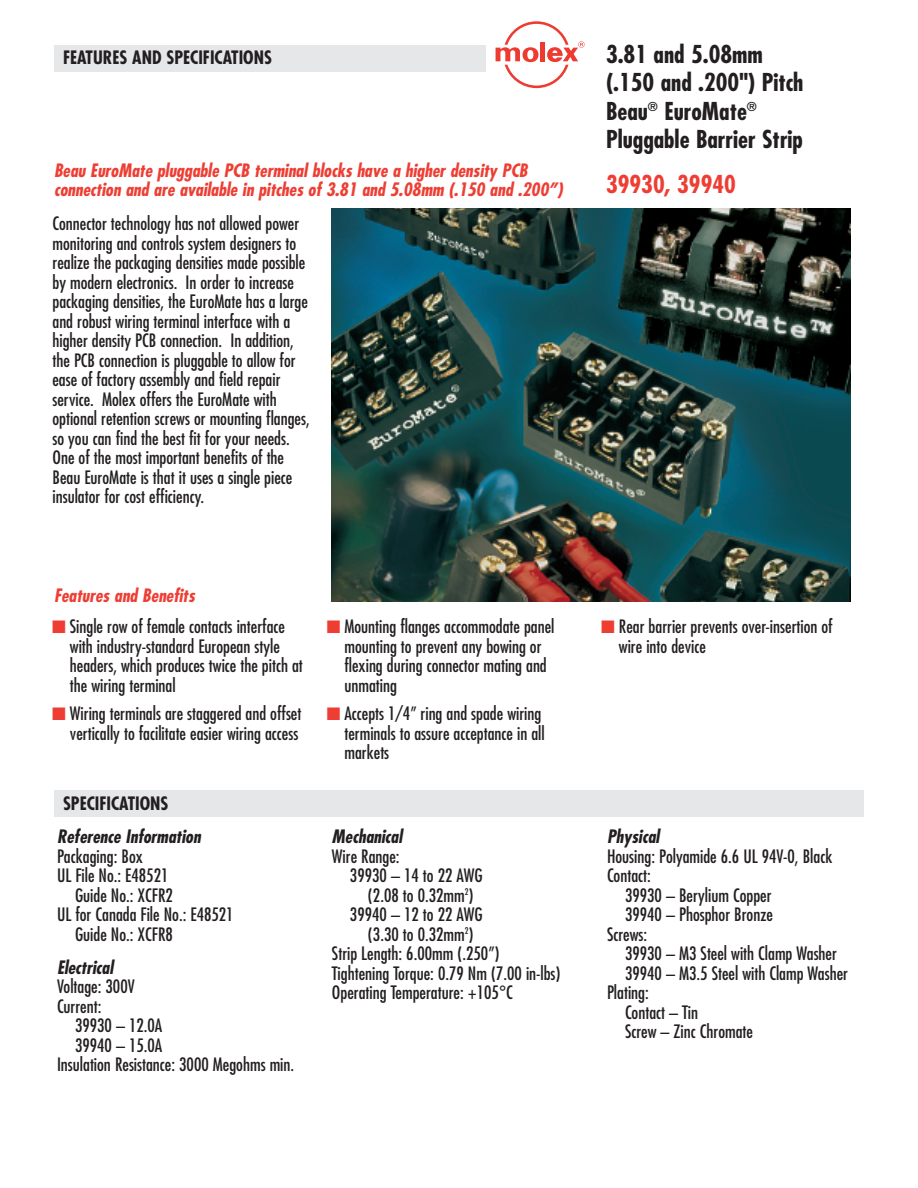
<style>
.page{position:relative;width:918px;height:1188px;background:#fff}
.page>*{position:absolute;margin:0;border:0;box-sizing:border-box;transform-origin:0 0}
.t1{font:700 condensed 24px/28.5px "Futura";color:#231f20}
.t2{font:700 condensed 24px "Futura";color:#ee3e34}
.t3{font:condensed 18px/19.5px "Futura";color:#231f20}
.t4{font:italic 700 condensed 18px/19.5px "Futura";color:#ee3e34}
.t5{font:italic 700 condensed 18px "Futura";color:#231f20}
.t6{font:700 condensed 18px "Futura";color:#231f20}
.s1{color:#ee3e34}
</style>
<div class="page">
<div style="left:54px;top:45px;width:432px;height:27px;background:#e6e7e9"></div>
<div style="left:54px;top:790px;width:810px;height:27px;background:#e6e7e9"></div>
<svg style="left:496px;top:21px;width:89px;height:67px"></svg>
<img style="left:332px;top:209px;width:519px;height:392px">
<p class="t6" style="left:63px;top:50px;width:211px">FEATURES AND SPECIFICATIONS</p>
<p class="t4" style="left:54px;top:162px;width:510px">Beau EuroMate pluggable PCB terminal blocks have a higher density PCB connection and are available in pitches of 3.81 and 5.08mm (.150 and .200”)</p>
<p class="t3" style="left:52px;top:215px;width:259px">Connector technology has not allowed power monitoring and controls system designers to realize the packaging densities made possible by modern electronics. In order to increase packaging densities, the EuroMate has a large and robust wiring terminal interface with a higher density PCB connection. In addition, the PCB connection is pluggable to allow for ease of factory assembly and field repair service. Molex offers the EuroMate with optional retention screws or mounting flanges, so you can find the best fit for your needs.<br>One of the most important benefits of the Beau EuroMate is that it uses a single piece insulator for cost efficiency.</p>
<p class="t4" style="left:54px;top:588px;width:142px">Features and Benefits</p>
<p class="t3" style="left:70px;top:618px;width:234px;text-indent:-18px"><span class="s1">■</span> Single row of female contacts interface with industry-standard European style headers, which produces twice the pitch at the wiring terminal</p>
<p class="t3" style="left:52px;top:705px;width:251px;text-align:right"><span class="s1">■</span> Wiring terminals are staggered and offset vertically to facilitate easier wiring access</p>
<p class="t6" style="left:63px;top:795px;width:107px">SPECIFICATIONS</p>
<p class="t5" style="left:57px;top:829px;width:145px">Reference Information</p>
<p class="t3" style="left:57px;top:848px;width:87px">Packaging: Box</p>
<p class="t3" style="left:57px;top:867px;width:113px">UL File No.: E48521</p>
<p class="t3" style="left:75px;top:887px;width:99px">Guide No.: XCFR2</p>
<p class="t3" style="left:57px;top:906px;width:178px">UL for Canada File No.: E48521</p>
<p class="t3" style="left:75px;top:926px;width:99px">Guide No.: XCFR8</p>
<p class="t5" style="left:57px;top:959px;width:58px">Electrical</p>
<p class="t3" style="left:57px;top:978px;width:79px">Voltage: 300V<br>Current:</p>
<p class="t3" style="left:75px;top:1017px;width:89px">39930 – 12.0A</p>
<p class="t3" style="left:75px;top:1037px;width:89px">39940 – 15.0A</p>
<p class="t3" style="left:57px;top:1056px;width:239px">Insulation Resistance: 3000 Megohms min.</p>
<p class="t3" style="left:344px;top:618px;width:212px;text-indent:-18px"><span class="s1">■</span> Mounting flanges accommodate panel mounting to prevent any bowing or flexing during connector mating and unmating</p>
<p class="t3" style="left:344px;top:705px;width:202px;text-indent:-18px"><span class="s1">■</span> Accepts 1/4” ring and spade wiring terminals to assure acceptance in all markets</p>
<p class="t5" style="left:332px;top:829px;width:72px">Mechanical</p>
<p class="t3" style="left:332px;top:848px;width:69px">Wire Range:</p>
<p class="t3" style="left:350px;top:867px;width:134px">39930 – 14 to 22 AWG</p>
<p class="t3" style="left:368px;top:887px;width:107px">(2.08 to 0.32mm<sup>2</sup>)</p>
<p class="t3" style="left:350px;top:906px;width:134px">39940 – 12 to 22 AWG</p>
<p class="t3" style="left:368px;top:926px;width:107px">(3.30 to 0.32mm<sup>2</sup>)</p>
<p class="t3" style="left:332px;top:945px;width:169px">Strip Length: 6.00mm (.250”)</p>
<p class="t3" style="left:332px;top:965px;width:230px">Tightening Torque: 0.79 Nm (7.00 in-lbs)</p>
<p class="t3" style="left:332px;top:984px;width:182px">Operating Temperature: +105°C</p>
<h1 class="t1" style="left:606px;top:42px;width:199px">3.81 and 5.08mm (.150 and .200") Pitch<br>Beau<sup>®</sup> EuroMate<sup>®<br></sup>Pluggable Barrier Strip</h1>
<h1 class="t2" style="left:606px;top:174px;width:131px">39930, 39940</h1>
<p class="t3" style="left:619px;top:618px;width:215px;text-indent:-18px"><span class="s1">■</span> Rear barrier prevents over-insertion of wire into device</p>
<p class="t5" style="left:607px;top:829px;width:54px">Physical</p>
<p class="t3" style="left:607px;top:848px;width:227px">Housing: Polyamide 6.6 UL 94V-0, Black</p>
<p class="t3" style="left:607px;top:867px;width:45px">Contact:</p>
<p class="t3" style="left:625px;top:887px;width:148px">39930 – Berylium Copper</p>
<p class="t3" style="left:625px;top:906px;width:149px">39940 – Phosphor Bronze</p>
<p class="t3" style="left:607px;top:926px;width:42px">Screws:</p>
<p class="t3" style="left:625px;top:945px;width:213px">39930 – M3 Steel with Clamp Washer</p>
<p class="t3" style="left:625px;top:965px;width:225px">39940 – M3.5 Steel with Clamp Washer</p>
<p class="t3" style="left:607px;top:984px;width:43px">Plating:</p>
<p class="t3" style="left:625px;top:1004px;width:75px">Contact – Tin</p>
<p class="t3" style="left:625px;top:1023px;width:130px">Screw – Zinc Chromate</p>
</div>
